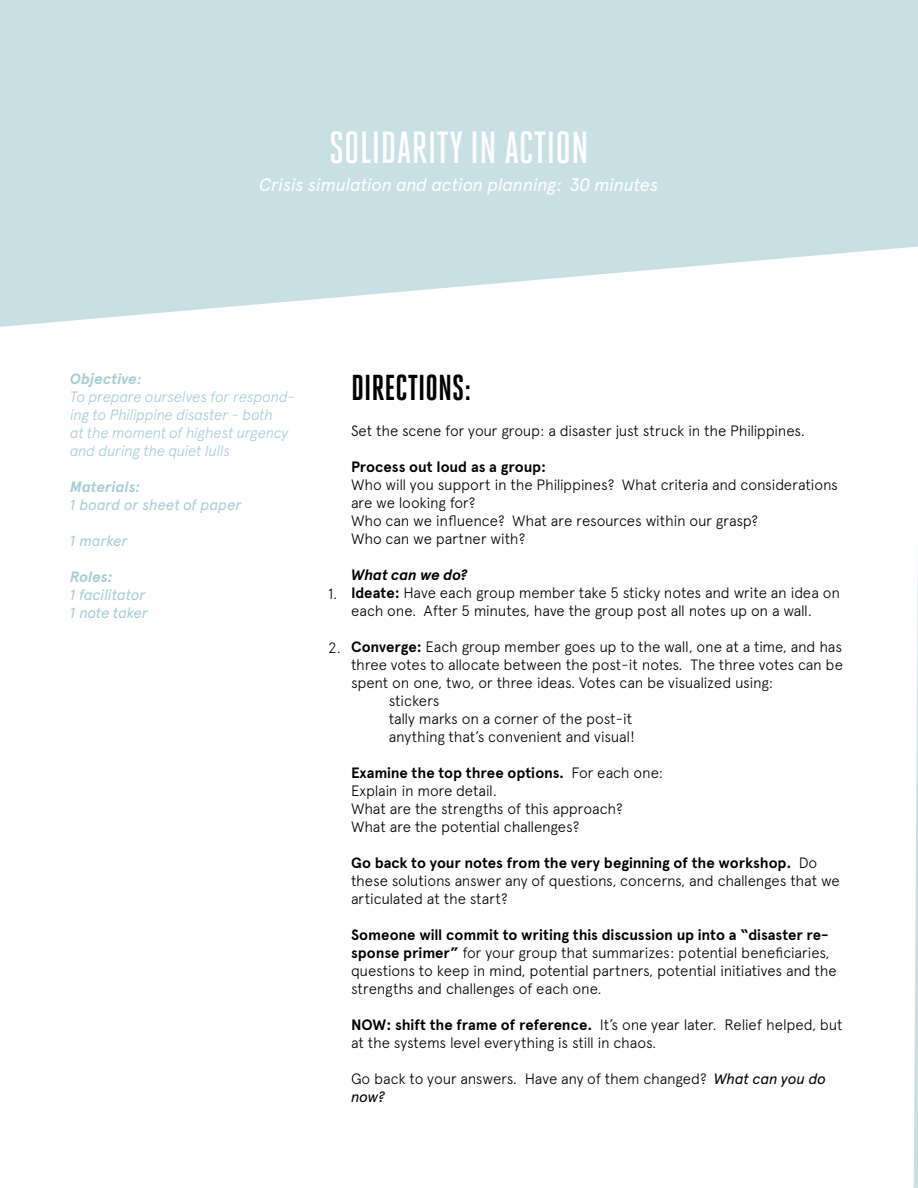
<style>
.page{position:relative;width:918px;height:1188px;background:#fff}
.page>*{position:absolute;margin:0;border:0;box-sizing:border-box;transform-origin:0 0}
.t1{font:500 45px "Heroic Condensed";color:#fff}
.t2{font:700 36px "Heroic Condensed";color:#000}
.t3{font:italic 18px "Apercu";letter-spacing:-.02em;color:#fff}
.t4{font:300 15px/18px "Apercu";letter-spacing:-.015em;color:#000}
.t5{font:italic 300 15px/18px "Apercu";letter-spacing:-.015em;color:#a7cdd4}
.t6{font:italic 15px/18px "Apercu";letter-spacing:-.015em;color:#a7cdd4}
.t7{font:700 15px "Apercu";color:#000}
.t8{font:italic 700 15px "Apercu";letter-spacing:-.01em;color:#a7cdd4}
.s1{font-weight:700}
.s2{font-weight:500}
.s3{font-weight:700;font-style:italic}
.s4{font-weight:400;font-style:italic}
</style>
<div class="page">
<svg style="left:914px;top:561px;width:4px;height:627px"></svg>
<svg style="left:0;top:0;width:918px;height:327px;background:#cee3e7"></svg>
<h1 class="t1" style="left:329px;top:122px;width:261px">SOLIDARITY IN ACTION</h1>
<p class="t3" style="left:260px;top:170px;width:400px">Crisis simulation and action planning: 30 minutes</p>
<p class="t5" style="left:70px;top:369px;width:227px"><span class="s1">Objective</span><span class="s2">:<br></span>To prepare ourselves for respond&shy;ing to Philippine disaster - both<br>at the moment of highest urgency and during the quiet lulls</p>
<p class="t8" style="left:70px;top:477px;width:72px">Materials:</p>
<p class="t6" style="left:70px;top:494px;width:173px">1 board or sheet of paper</p>
<p class="t6" style="left:70px;top:530px;width:59px">1 marker</p>
<p class="t8" style="left:70px;top:567px;width:44px">Roles:</p>
<p class="t6" style="left:70px;top:584px;width:80px">1 facilitator<br>1 note taker</p>
<p class="t4" style="left:328px;top:584px;width:11px">1.</p>
<p class="t4" style="left:328px;top:638px;width:14px">2.</p>
<h2 class="t2" style="left:351px;top:368px;width:122px">DIRECTIONS:</h2>
<p class="t4" style="left:351px;top:422px;width:455px">Set the scene for your group: a disaster just struck in the Philippines.</p>
<p class="t7" style="left:351px;top:458px;width:197px">Process out loud as a group:</p>
<p class="t4" style="left:351px;top:476px;width:488px">Who will you support in the Philippines? What criteria and considerations are we looking for?<br>Who can we influence? What are resources within our grasp?<br>Who can we partner with?</p>
<p class="t4" style="left:351px;top:566px;width:491px"><span class="s3">What can we do?<br></span><span class="s1">Ideate:</span> Have each group member take 5 sticky notes and write an idea on each one. After 5 minutes, have the group post all notes up on a wall.</p>
<p class="t4" style="left:351px;top:638px;width:493px"><span class="s1">Converge:</span> Each group member goes up to the wall, one at a time, and has</p>
<p class="t4" style="left:351px;top:656px;width:493px">three votes to allocate between the post-it notes. The three votes can be</p>
<p class="t4" style="left:351px;top:674px;width:424px">spent on one, two, or three ideas. Votes can be visualized using:</p>
<p class="t4" style="left:389px;top:692px;width:52px">stickers</p>
<p class="t4" style="left:389px;top:710px;width:245px">tally marks on a corner of the post-it</p>
<p class="t4" style="left:389px;top:728px;width:248px">anything that’s convenient and visual!</p>
<p class="t4" style="left:351px;top:764px;width:314px"><span class="s1">Examine the top three options.</span> For each one:<br>Explain in more detail.<br>What are the strengths of this approach?<br>What are the potential challenges?</p>
<p class="t4" style="left:351px;top:854px;width:490px"><span class="s1">Go back to your notes from the very beginning of the workshop.</span> Do these solutions answer any of questions, concerns, and challenges that we articulated at the start?</p>
<p class="t4" style="left:351px;top:926px;width:487px"><span class="s1">Someone will commit to writing this discussion up into a “disaster re&shy;sponse primer”</span> for your group that summarizes: potential beneficiaries, questions to keep in mind, potential partners, potential initiatives and the strengths and challenges of each one.</p>
<p class="t4" style="left:351px;top:1016px;width:493px"><span class="s1">NOW: shift the frame of reference.</span> It’s one year later. Relief helped, but at the systems level everything is still in chaos.</p>
<p class="t4" style="left:351px;top:1070px;width:477px">Go back to your answers. Have any of them changed? <span class="s4">What can you do now?</span></p>
</div>
